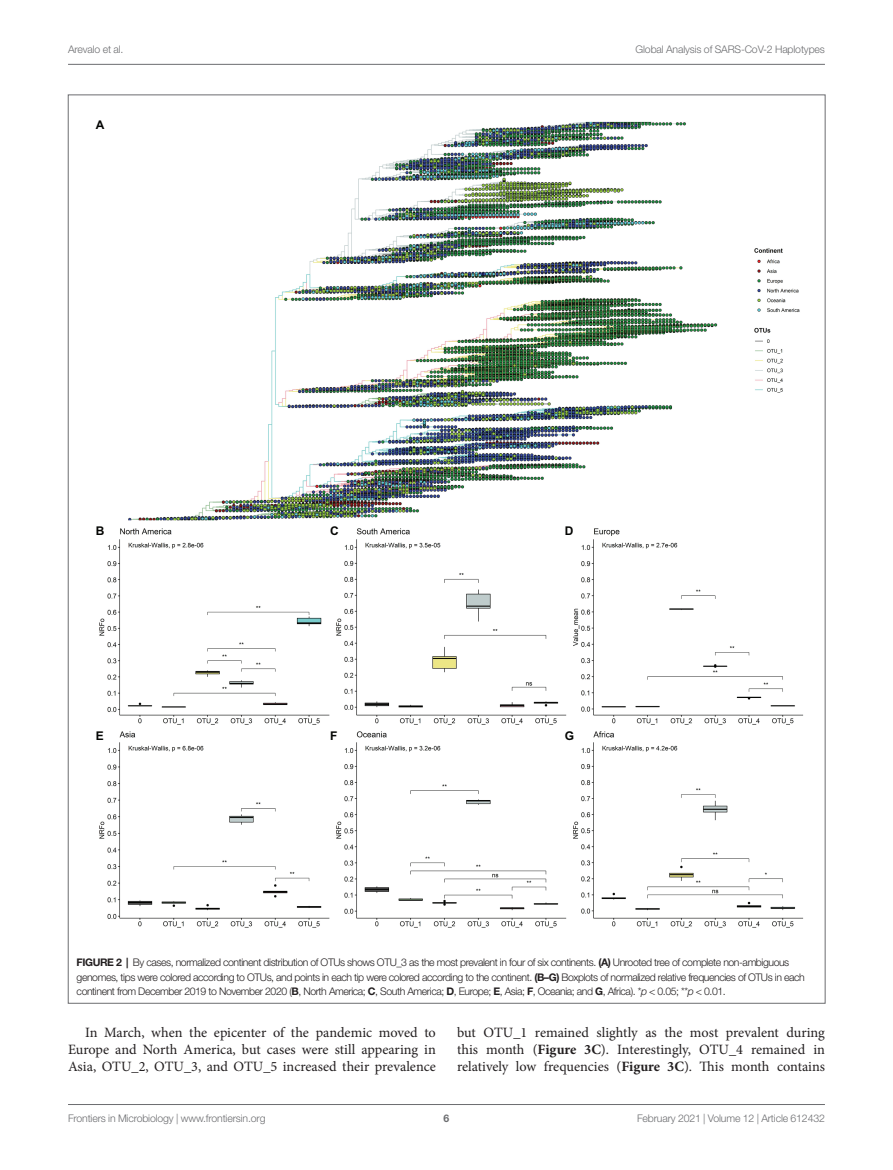
<style>
.page{position:relative;width:893px;height:1170px;background:#fff}
.page>*{position:absolute;margin:0;border:0;box-sizing:border-box;transform-origin:0 0}
.TEXT{font:14.25px/17.2px "Minion Pro";color:#231f20;text-align:justify}
.t1{font:700 12px "Arial";color:#040503}
.FIG_LEG{font:300 10.5px/14.2px "Helvetica Neue LT Std";letter-spacing:-.04em;color:#231f20}
.t2{font:300 10.5px "Helvetica Neue LT Std";letter-spacing:-.015em;color:#6c6d70}
.t3{font:700 10.5px "Helvetica Neue LT Std";color:#6c6d70}
.s1{font-weight:700}
.s2{font-style:italic}
</style>
<div class="page">
<hr style="left:68px;top:64px;width:757px;height:1px;background:#6c6d70">
<hr style="left:68px;top:1104px;width:757px;height:1px;background:#6c6d70">
<img style="left:99px;top:121px;width:705px;height:807px">
<p class="t2" style="left:68px;top:42px;width:57px">Arevalo et al.</p>
<p class="t2" style="left:636px;top:42px;width:191px">Global Analysis of SARS-CoV-2 Haplotypes</p>
<p class="t1" style="left:96px;top:116px;width:10px">A</p>
<p class="t1" style="left:96px;top:522px;width:10px">B</p>
<p class="t1" style="left:330px;top:522px;width:10px">C</p>
<p class="t1" style="left:565px;top:522px;width:10px">D</p>
<p class="t1" style="left:96px;top:727px;width:10px">E</p>
<p class="t1" style="left:330px;top:727px;width:9px">F</p>
<p class="t1" style="left:565px;top:727px;width:11px">G</p>
<p class="FIG_LEG" style="left:77px;top:955px;width:730px"><span class="s1">FIGURE 2 |</span> By cases, normalized continent distribution of OTUs shows OTU_3 as the most prevalent in four of six continents. <span class="s1">(A)</span> Unrooted tree of complete non-ambiguous genomes, tips were colored according to OTUs, and points in each tip were colored according to the continent. <span class="s1">(B–G)</span> Boxplots of normalized relative frequencies of OTUs in each continent from December 2019 to November 2020 (<span class="s1">B</span>, North America; <span class="s1">C</span>, South America; <span class="s1">D</span>, Europe; <span class="s1">E</span>, Asia; <span class="s1">F</span>, Oceania; and <span class="s1">G</span>, Africa). *<span class="s2">p</span> &lt; 0.05; **<span class="s2">p</span> &lt; 0.01.</p>
<p class="TEXT" style="left:68px;top:1023px;width:369px;text-indent:17px">In March, when the epicenter of the pandemic moved to Europe and North America, but cases were still appearing in Asia, OTU_2, OTU_3, and OTU_5 increased their prevalence</p>
<p class="TEXT" style="left:457px;top:1023px;width:369px">but OTU_1 remained slightly as the most prevalent during this month (<span class="s1">Figure 3C</span>). Interestingly, OTU_4 remained in relatively low frequencies (<span class="s1">Figure 3C</span>). This month contains</p>
<p class="t2" style="left:68px;top:1111px;width:199px">Frontiers in Microbiology | www.frontiersin.org</p>
<p class="t3" style="left:444px;top:1111px;width:7px">6</p>
<p class="t2" style="left:637px;top:1111px;width:189px">February 2021 | Volume 12 | Article 612432</p>
</div>
